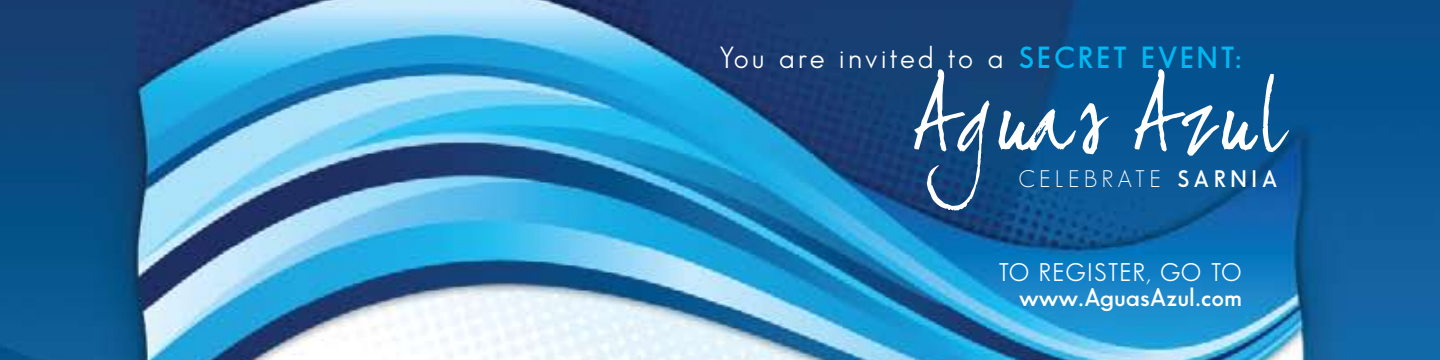
<style>
.page{position:relative;width:1440px;height:360px;background:#fff}
.page>*{position:absolute;margin:0;border:0;box-sizing:border-box;transform-origin:0 0}
.t1{font:30px "Sans Serif";letter-spacing:.1em;color:#fff}
.t2{font:600 25px/25px "Sans Serif";color:#fff;text-align:right}
.t3{font:23.5px "Sans Serif";letter-spacing:.2em;color:#fff}
.s1{font-weight:600;color:#00b7f1}
.s2{font-weight:600}
.s3{font-weight:400}
</style>
<div class="page">
<img style="left:0;top:0;width:1440px;height:360px">
<svg style="left:914px;top:69px;width:76px;height:142px;background:#3a638f"></svg>
<svg style="left:999px;top:103px;width:110px;height:51px"></svg>
<svg style="left:1135px;top:69px;width:154px;height:87px"></svg>
<p class="t1" style="left:720px;top:40px;width:524px">You are invited to a <span class="s1">SECRET EVENT:</span></p>
<p class="t3" style="left:1018px;top:166px;width:261px">CELEBRATE <span class="s2">SARNIA</span></p>
<p class="t2" style="left:998px;top:260px;width:245px"><span class="s3">TO REGISTER, GO TO </span>www.AguasAzul.com</p>
</div>
